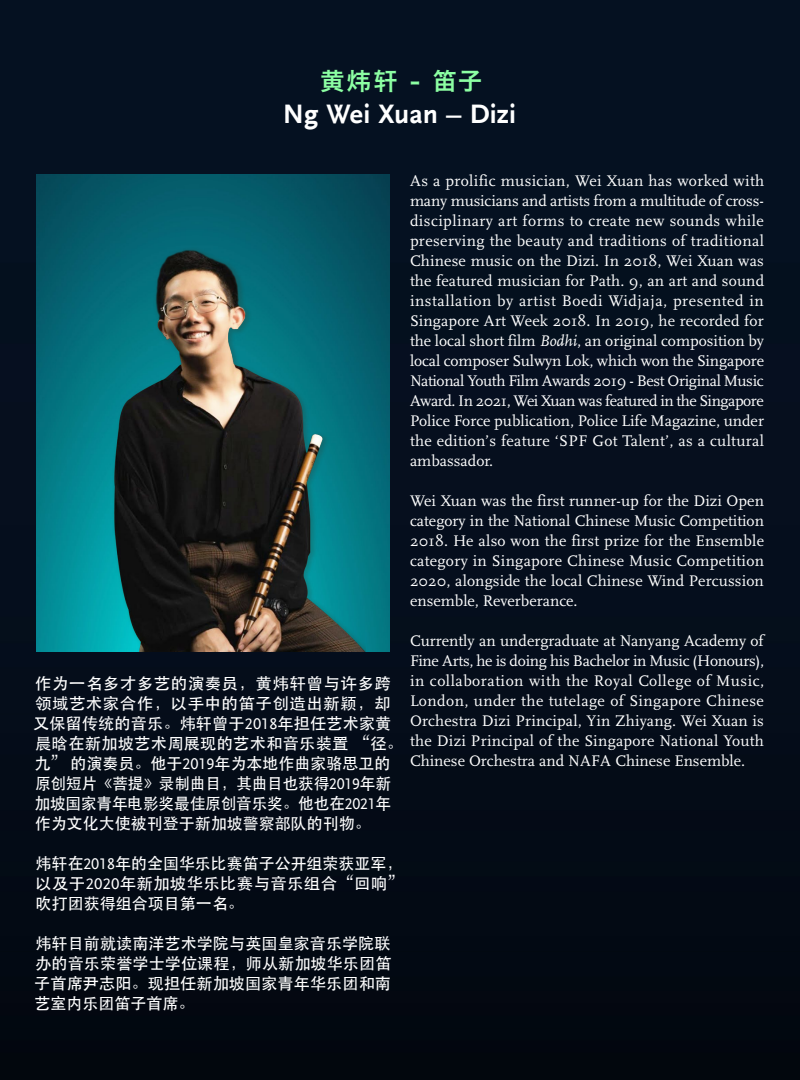
<style>
.page{position:relative;width:800px;height:1080px;background:#fff}
.page>*{position:absolute;margin:0;border:0;box-sizing:border-box;transform-origin:0 0}
.t1{font:28px "Scala Sans B";color:#fff}
.t2{font:24px "Hiragino Sans GB W6";color:#8cffa3}
.t3{font:16px/20px "Scala";color:#fff;text-align:justify}
.t4{font:500 16px/20px "ST Heiti SC";letter-spacing:.005em;color:#fff;scale:1.04 1}
.t5{font:500 16px/20px "ST Heiti SC";letter-spacing:.005em;color:#fff;text-align:justify}
.s1{font-family:"Scala Sans Caps";font-weight:400}
.s2{font-style:italic}
</style>
<div class="page">
<img style="left:0;top:0;width:800px;height:1080px">
<img style="left:36px;top:174px;width:354px;height:477px">
<img style="left:71px;top:233px;width:295px;height:418px">
<h2 class="t2" style="left:320px;top:65px;width:163px">黄炜轩 - 笛子</h2>
<h1 class="t1" style="left:283px;top:99px;width:235px">Ng Wei Xuan – Dizi</h1>
<p class="t4" style="left:33px;top:673px;width:357px">作为一名多才多艺的演奏员，黄炜轩曾与许多跨领域艺术家合作，以手中的笛子创造出新颖，却又保留传统的音乐。炜轩曾于<span class="s1">2018</span>年担任艺术家黄晨晗在新加坡艺术周展现的艺术和音乐装置 “径。九” 的演奏员。他于<span class="s1">2019</span>年为本地作曲家骆思卫的原创短片《菩提》录制曲目，其曲目也获得<span class="s1">2019</span>年新加坡国家青年电影奖最佳原创音乐奖。他也在<span class="s1">2021</span>年作为文化大使被刊登于新加坡警察部队的刊物。</p>
<p class="t5" style="left:35px;top:853px;width:370px">炜轩在<span class="s1">2018</span>年的全国华乐比赛笛子公开组荣获亚军，以及于<span class="s1">2020</span>年新加坡华乐比赛与音乐组合“回响”吹打团获得组合项目第一名。</p>
<p class="t5" style="left:34px;top:933px;width:359px">炜轩目前就读南洋艺术学院与英国皇家音乐学院联办的音乐荣誉学士学位课程，师从新加坡华乐团笛子首席尹志阳。现担任新加坡国家青年华乐团和南艺室内乐团笛子首席。</p>
<p class="t3" style="left:410px;top:171px;width:356px">As a prolific musician, Wei Xuan has worked with many musicians and artists from a multitude of cross&shy;disciplinary art forms to create new sounds while preserving the beauty and traditions of traditional Chinese music on the Dizi. In 2018, Wei Xuan was the featured musician for Path. 9, an art and sound installation by artist Boedi Widjaja, presented in Singapore Art Week 2018. In 2019, he recorded for the local short film <span class="s2">Bodhi</span>, an original composition by local composer Sulwyn Lok, which won the Singapore National Youth Film Awards 2019 - Best Original Music Award. In 2021, Wei Xuan was featured in the Singapore Police Force publication, Police Life Magazine, under the edition’s feature ‘SPF Got Talent’, as a cultural ambassador.</p>
<p class="t3" style="left:410px;top:491px;width:356px">Wei Xuan was the first runner-up for the Dizi Open category in the National Chinese Music Competition 2018. He also won the first prize for the Ensemble category in Singapore Chinese Music Competition 2020, alongside the local Chinese Wind Percussion ensemble, Reverberance.</p>
<p class="t3" style="left:410px;top:631px;width:356px">Currently an undergraduate at Nanyang Academy of Fine Arts, he is doing his Bachelor in Music (Honours), in collaboration with the Royal College of Music, London, under the tutelage of Singapore Chinese Orchestra Dizi Principal, Yin Zhiyang. Wei Xuan is the Dizi Principal of the Singapore National Youth Chinese Orchestra and NAFA Chinese Ensemble.</p>
</div>
